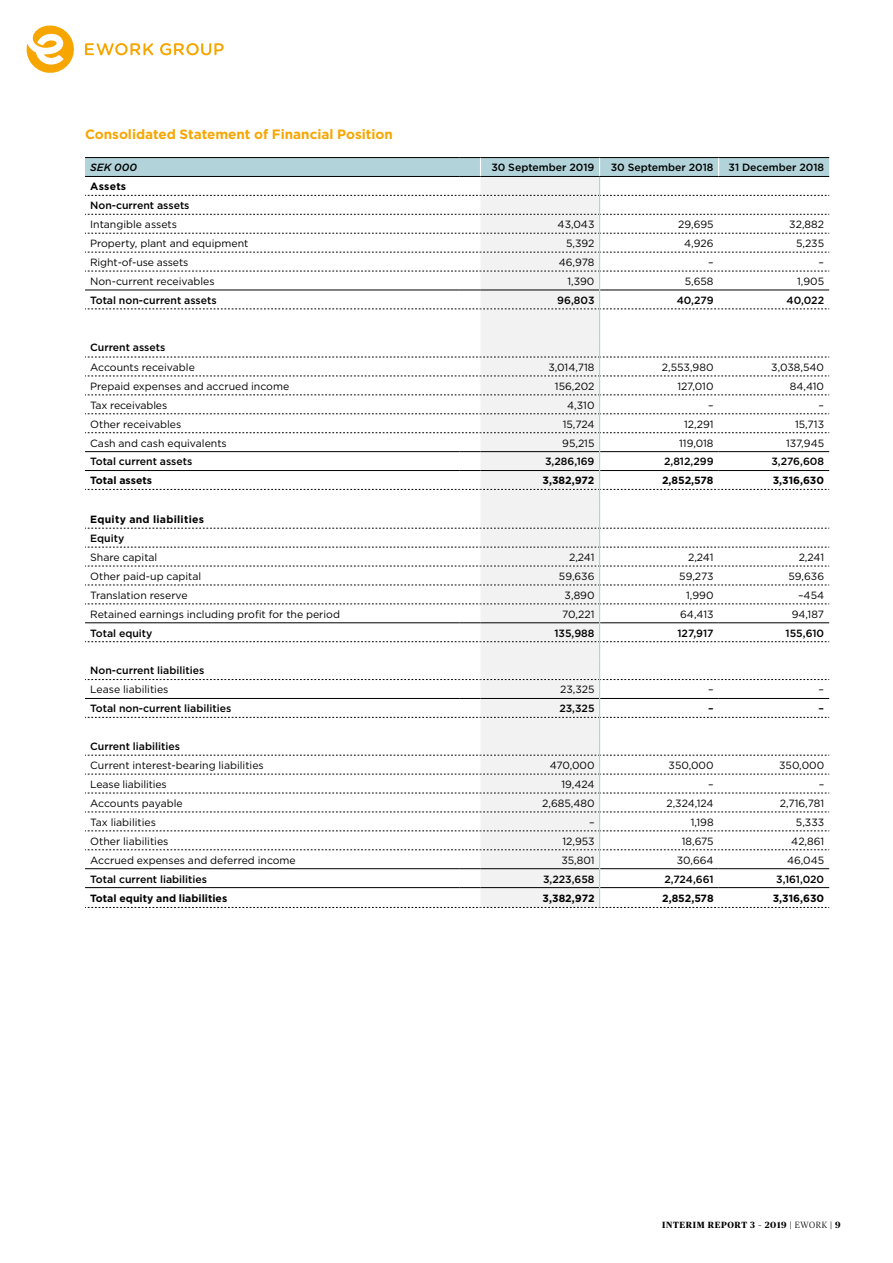
<style>
.page{position:relative;width:893px;height:1263px;background:#fff}
.page>*{position:absolute;margin:0;border:0;box-sizing:border-box;transform-origin:0 0}
.t1{font:700 13.5px "Gotham HTF";color:#f7a600}
.t2{font:10.5px "Gotham HTF";color:#000}
.t3{font:500 10.5px "Gotham HTF";color:#000}
.t4{font:700 10.5px "Gotham HTF";color:#000}
.t5{font:700 10.5px "Gotham HTF";letter-spacing:.025em;color:#000}
.t6{font:italic 500 10.5px "Gotham HTF";color:#000}
.t7{font:700 9px "Publico";letter-spacing:.075em;color:#000}
.s1{font-weight:300}
</style>
<div class="page">
<svg style="left:26px;top:25px;width:48px;height:48px"></svg>
<svg style="left:85px;top:43px;width:68px;height:12px"></svg>
<svg style="left:160px;top:43px;width:64px;height:12px"></svg>
<svg style="left:85px;top:157px;width:744px;height:751px"></svg>
<p class="t1" style="left:85px;top:126px;width:309px">Consolidated Statement of Financial Position</p>
<p class="t6" style="left:90px;top:162px;width:48px">SEK 000</p>
<p class="t3" style="left:491px;top:162px;width:105px">30 September 2019</p>
<p class="t3" style="left:611px;top:162px;width:104px">30 September 2018</p>
<p class="t3" style="left:729px;top:162px;width:97px">31 December 2018</p>
<p class="t4" style="left:90px;top:180px;width:38px">Assets</p>
<p class="t3" style="left:90px;top:199px;width:101px">Non-current assets</p>
<p class="t2" style="left:90px;top:219px;width:88px">Intangible assets</p>
<p class="t2" style="left:558px;top:219px;width:38px">43,043</p>
<p class="t2" style="left:678px;top:219px;width:37px">29,695</p>
<p class="t2" style="left:789px;top:219px;width:36px">32,882</p>
<p class="t2" style="left:90px;top:237px;width:160px">Property, plant and equipment</p>
<p class="t2" style="left:566px;top:237px;width:30px">5,392</p>
<p class="t2" style="left:684px;top:237px;width:31px">4,926</p>
<p class="t2" style="left:796px;top:237px;width:30px">5,235</p>
<p class="t2" style="left:90px;top:256px;width:100px">Right-of-use assets</p>
<p class="t2" style="left:559px;top:256px;width:37px">46,978</p>
<p class="t2" style="left:708px;top:256px;width:7px">–</p>
<p class="t2" style="left:819px;top:256px;width:7px">–</p>
<p class="t2" style="left:90px;top:275px;width:126px">Non-current receivables</p>
<p class="t2" style="left:567px;top:275px;width:29px">1,390</p>
<p class="t2" style="left:685px;top:275px;width:30px">5,658</p>
<p class="t2" style="left:797px;top:275px;width:29px">1,905</p>
<p class="t3" style="left:90px;top:294px;width:128px">Total non-current assets</p>
<p class="t3" style="left:557px;top:294px;width:39px">96,803</p>
<p class="t3" style="left:677px;top:294px;width:38px">40,279</p>
<p class="t3" style="left:787px;top:294px;width:39px">40,022</p>
<p class="t3" style="left:90px;top:341px;width:77px">Current assets</p>
<p class="t2" style="left:90px;top:361px;width:106px">Accounts receivable</p>
<p class="t2" style="left:548px;top:361px;width:48px">3,014,718</p>
<p class="t2" style="left:662px;top:361px;width:53px">2,553,980</p>
<p class="t2" style="left:771px;top:361px;width:54px">3,038,540</p>
<p class="t2" style="left:90px;top:380px;width:201px">Prepaid expenses and accrued income</p>
<p class="t2" style="left:555px;top:380px;width:41px">156,202</p>
<p class="t2" style="left:677px;top:380px;width:38px">127,010</p>
<p class="t2" style="left:790px;top:380px;width:36px">84,410</p>
<p class="t2" style="left:90px;top:399px;width:79px">Tax receivables</p>
<p class="t2" style="left:567px;top:399px;width:29px">4,310</p>
<p class="t2" style="left:708px;top:399px;width:7px">–</p>
<p class="t2" style="left:819px;top:399px;width:7px">–</p>
<p class="t2" style="left:90px;top:418px;width:93px">Other receivables</p>
<p class="t2" style="left:563px;top:418px;width:33px">15,724</p>
<p class="t2" style="left:684px;top:418px;width:31px">12,291</p>
<p class="t2" style="left:795px;top:418px;width:31px">15,713</p>
<p class="t2" style="left:90px;top:437px;width:138px">Cash and cash equivalents</p>
<p class="t2" style="left:562px;top:437px;width:34px">95,215</p>
<p class="t2" style="left:679px;top:437px;width:36px">119,018</p>
<p class="t2" style="left:786px;top:437px;width:39px">137,945</p>
<p class="t3" style="left:90px;top:456px;width:104px">Total current assets</p>
<p class="t3" style="left:545px;top:456px;width:51px">3,286,169</p>
<p class="t3" style="left:664px;top:456px;width:51px">2,812,299</p>
<p class="t3" style="left:771px;top:456px;width:54px">3,276,608</p>
<p class="t4" style="left:90px;top:474px;width:63px">Total assets</p>
<p class="t4" style="left:543px;top:474px;width:53px">3,382,972</p>
<p class="t4" style="left:662px;top:474px;width:53px">2,852,578</p>
<p class="t4" style="left:773px;top:474px;width:53px">3,316,630</p>
<p class="t5" style="left:90px;top:513px;width:115px">Equity and liabilities</p>
<p class="t3" style="left:90px;top:532px;width:36px">Equity</p>
<p class="t2" style="left:90px;top:551px;width:69px">Share capital</p>
<p class="t2" style="left:569px;top:551px;width:27px">2,241</p>
<p class="t2" style="left:688px;top:551px;width:27px">2,241</p>
<p class="t2" style="left:799px;top:551px;width:27px">2,241</p>
<p class="t2" style="left:90px;top:570px;width:113px">Other paid-up capital</p>
<p class="t2" style="left:559px;top:570px;width:37px">59,636</p>
<p class="t2" style="left:679px;top:570px;width:36px">59,273</p>
<p class="t2" style="left:789px;top:570px;width:37px">59,636</p>
<p class="t2" style="left:90px;top:589px;width:99px">Translation reserve</p>
<p class="t2" style="left:565px;top:589px;width:31px">3,890</p>
<p class="t2" style="left:686px;top:589px;width:29px">1,990</p>
<p class="t2" style="left:798px;top:589px;width:28px">–454</p>
<p class="t2" style="left:90px;top:608px;width:251px">Retained earnings including profit for the period</p>
<p class="t2" style="left:562px;top:608px;width:34px">70,221</p>
<p class="t2" style="left:680px;top:608px;width:35px">64,413</p>
<p class="t2" style="left:792px;top:608px;width:34px">94,187</p>
<p class="t3" style="left:90px;top:627px;width:64px">Total equity</p>
<p class="t3" style="left:554px;top:627px;width:42px">135,988</p>
<p class="t3" style="left:677px;top:627px;width:38px">127,917</p>
<p class="t3" style="left:786px;top:627px;width:40px">155,610</p>
<p class="t3" style="left:90px;top:665px;width:116px">Non-current liabilities</p>
<p class="t2" style="left:90px;top:684px;width:80px">Lease liabilities</p>
<p class="t2" style="left:560px;top:684px;width:36px">23,325</p>
<p class="t2" style="left:708px;top:684px;width:7px">–</p>
<p class="t2" style="left:819px;top:684px;width:7px">–</p>
<p class="t3" style="left:90px;top:703px;width:143px">Total non-current liabilities</p>
<p class="t3" style="left:559px;top:703px;width:37px">23,325</p>
<p class="t3" style="left:708px;top:703px;width:7px">–</p>
<p class="t3" style="left:819px;top:703px;width:7px">–</p>
<p class="t3" style="left:90px;top:740px;width:91px">Current liabilities</p>
<p class="t2" style="left:90px;top:759px;width:175px">Current interest-bearing liabilities</p>
<p class="t2" style="left:550px;top:759px;width:46px">470,000</p>
<p class="t2" style="left:669px;top:759px;width:46px">350,000</p>
<p class="t2" style="left:779px;top:759px;width:46px">350,000</p>
<p class="t2" style="left:90px;top:778px;width:78px">Lease liabilities</p>
<p class="t2" style="left:561px;top:778px;width:35px">19,424</p>
<p class="t2" style="left:708px;top:778px;width:7px">–</p>
<p class="t2" style="left:819px;top:778px;width:7px">–</p>
<p class="t2" style="left:90px;top:797px;width:94px">Accounts payable</p>
<p class="t2" style="left:542px;top:797px;width:54px">2,685,480</p>
<p class="t2" style="left:666px;top:797px;width:49px">2,324,124</p>
<p class="t2" style="left:780px;top:797px;width:46px">2,716,781</p>
<p class="t2" style="left:90px;top:816px;width:67px">Tax liabilities</p>
<p class="t2" style="left:589px;top:816px;width:7px">–</p>
<p class="t2" style="left:691px;top:816px;width:24px">1,198</p>
<p class="t2" style="left:796px;top:816px;width:30px">5,333</p>
<p class="t2" style="left:90px;top:835px;width:80px">Other liabilities</p>
<p class="t2" style="left:562px;top:835px;width:34px">12,953</p>
<p class="t2" style="left:682px;top:835px;width:33px">18,675</p>
<p class="t2" style="left:791px;top:835px;width:34px">42,861</p>
<p class="t2" style="left:90px;top:854px;width:207px">Accrued expenses and deferred income</p>
<p class="t2" style="left:561px;top:854px;width:35px">35,801</p>
<p class="t2" style="left:677px;top:854px;width:38px">30,664</p>
<p class="t2" style="left:787px;top:854px;width:39px">46,045</p>
<p class="t3" style="left:90px;top:873px;width:118px">Total current liabilities</p>
<p class="t3" style="left:543px;top:873px;width:53px">3,223,658</p>
<p class="t3" style="left:664px;top:873px;width:51px">2,724,661</p>
<p class="t3" style="left:776px;top:873px;width:50px">3,161,020</p>
<p class="t4" style="left:90px;top:892px;width:139px">Total equity and liabilities</p>
<p class="t4" style="left:543px;top:892px;width:53px">3,382,972</p>
<p class="t4" style="left:662px;top:892px;width:53px">2,852,578</p>
<p class="t4" style="left:773px;top:892px;width:53px">3,316,630</p>
<p class="t7" style="left:662px;top:1219px;width:180px">INTERIM REPORT 3 – 2019 | <span class="s1">EWORK</span> | 9</p>
</div>
